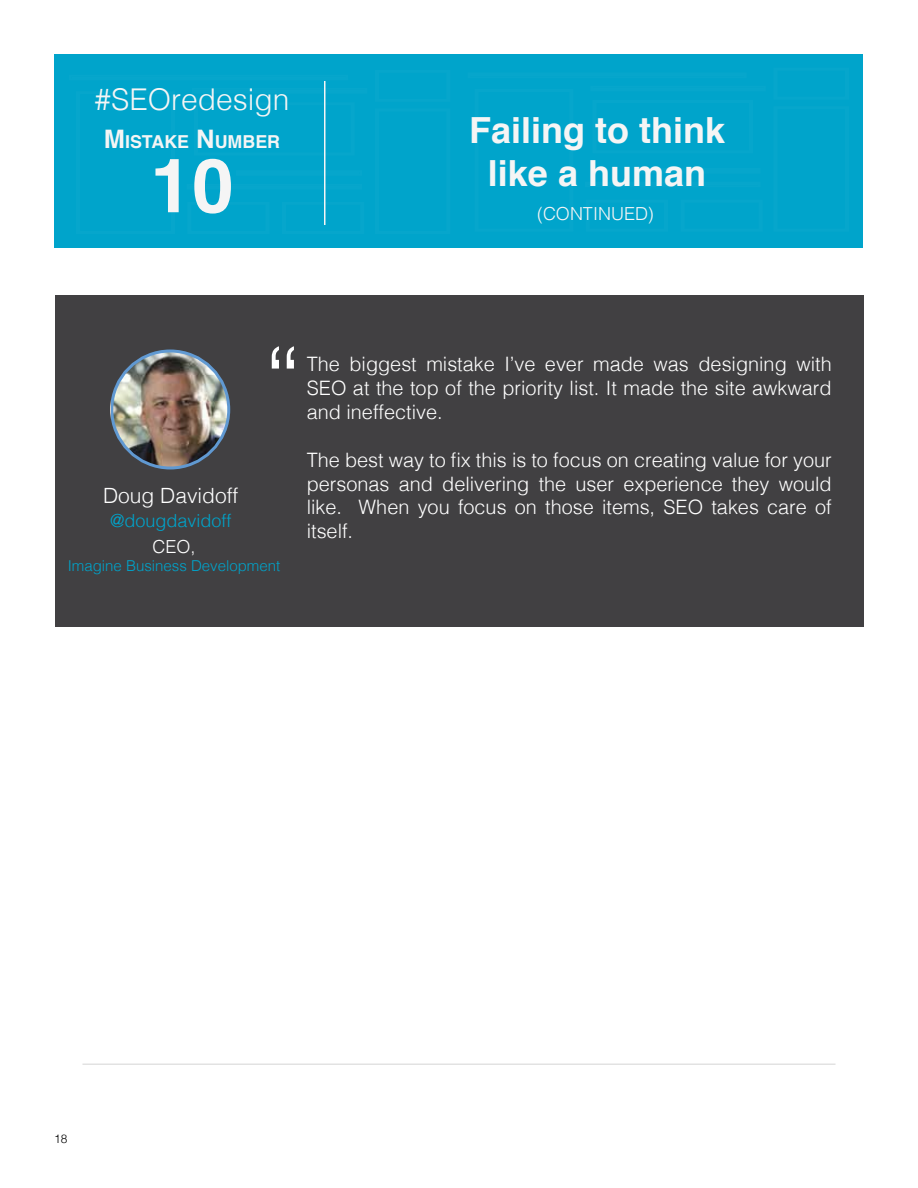
<style>
.page{position:relative;width:918px;height:1188px;background:#fff}
.page>*{position:absolute;margin:0;border:0;box-sizing:border-box;transform-origin:0 0}
.t1{font:300 99px "Helvetica";color:#fff}
.t2{font:700 75px "Helvetica";color:#f5f5f5}
.t3{font:700 36px/43.2px "Helvetica";color:#f5f5f5;text-align:center}
.t4{font:300 30px "Helvetica";color:#f5f5f5}
.t5{font:300 21px "Helvetica";color:#fff}
.t6{font:300 19.8px/23.9px "Helvetica";color:#fff;text-align:justify}
.t7{font:300 18px "Helvetica";color:#00a4cb}
.t8{font:300 18px "Helvetica";color:#f5f5f5}
.t9{font:300 18px "Helvetica";color:#fff}
.t10{font:700 17.85px "Helvetica";color:#f5f5f5}
.t11{font:300 15px "Helvetica";color:#00a4cb}
.t12{font:300 12px "Helvetica";color:#000}
.s1{font-size:25.5px}
</style>
<div class="page">
<div style="left:55px;top:55px;width:808px;height:193px;background:#00a4cb"></div>
<hr style="left:324px;top:81px;width:2px;height:144px;background:#f5f5f5">
<div style="left:56px;top:296px;width:808px;height:331px;background:#414042"></div>
<img style="left:112px;top:351px;width:117px;height:117px;border-radius:58px">
<div style="left:110px;top:350px;width:120px;height:120px;border:3px solid #fff;border-radius:50%"></div>
<hr style="left:82px;top:1064px;width:754px;height:1px;background:#e2e2e2">
<h3 class="t4" style="left:94px;top:74px;width:197px">#SEOredesign</h3>
<p class="t10" style="left:104px;top:127px;width:178px"><span class="s1">M</span>ISTAKE <span class="s1">N</span>UMBER</p>
<h2 class="t2" style="left:150px;top:125px;width:85px">10</h2>
<h3 class="t3" style="left:469px;top:109px;width:258px">Failing to think like a human</h3>
<p class="t8" style="left:537px;top:198px;width:118px">(CONTINUED)</p>
<h1 class="t1" style="left:263px;top:298px;width:40px">“</h1>
<p class="t5" style="left:103px;top:477px;width:137px">Doug Davidoff</p>
<p class="t9" style="left:152px;top:531px;width:45px">CEO,</p>
<p class="t11" style="left:68px;top:553px;width:214px">Imagine Business Development</p>
<p class="t7" style="left:110px;top:506px;width:123px">@dougdavidoff</p>
<p class="t6" style="left:307px;top:351px;width:527px">The biggest mistake I’ve ever made was designing with SEO at the top of the priority list. It made the site awkward and ineffective.</p>
<p class="t6" style="left:307px;top:446px;width:527px">The best way to fix this is to focus on creating value for your personas and delivering the user experience they would like. When you focus on those items, SEO takes care of itself.</p>
<p class="t12" style="left:54px;top:1128px;width:15px">18</p>
</div>
